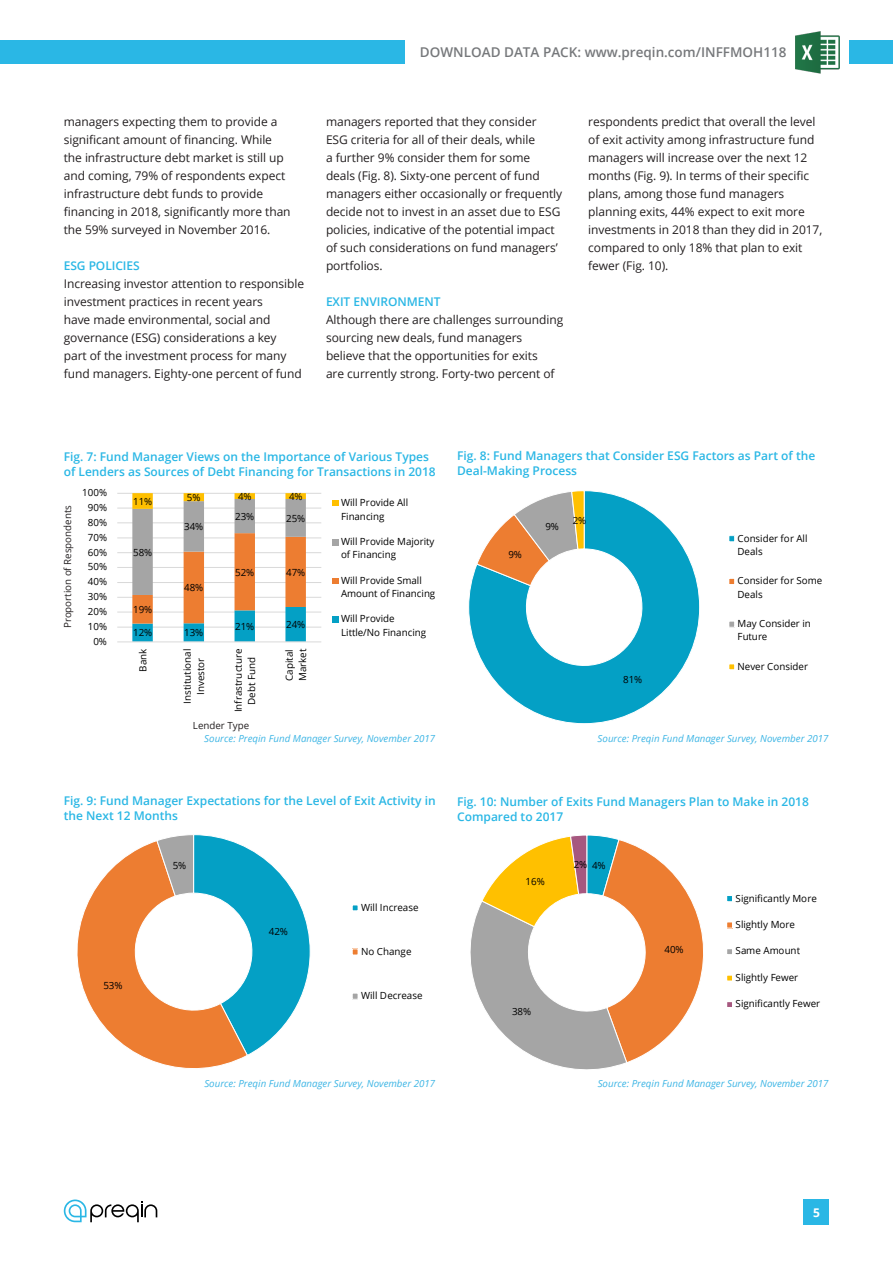
<style>
.page{position:relative;width:893px;height:1263px;background:#fff}
.page>*{position:absolute;margin:0;border:0;box-sizing:border-box;transform-origin:0 0}
.t1{font:600 13.5px "Open Sans";color:#76787b}
.Body_Text{font:12px/18px "Open Sans";letter-spacing:-.005em;color:#231f20}
.Body_Text-2{font:600 12px/15px "Open Sans";color:#2ab7e5}
.t2{font:700 12px "Open Sans";color:#fff}
.t3{font:9.9px/13.4px "Open Sans";letter-spacing:-.005em;color:#000}
.Table_Source{font:italic 9.75px "Open Sans";color:#3fb6e5}
.t4{font:9.75px/13.4px "Open Sans";color:#000;text-align:center}
.t5{font:9.75px "Open Sans";color:#231f20}
</style>
<div class="page">
<div style="left:0;top:40px;width:893px;height:24px;background:#2ab7e5"></div>
<svg style="left:64px;top:1199px;width:93px;height:23px"></svg>
<div style="left:804px;top:1199px;width:25px;height:26px;background:#2ab7e5"></div>
<div style="left:406px;top:36px;width:443px;height:31px;background:#fff"></div>
<img style="left:795px;top:31px;width:45px;height:43px">
<svg style="left:470px;top:835px;width:234px;height:235px"></svg>
<div style="left:726px;top:895px;width:7px;height:7px;border:1px solid #fff"></div>
<div style="left:726px;top:922px;width:7px;height:6px;border:1px solid #fff"></div>
<div style="left:726px;top:948px;width:7px;height:7px;border:1px solid #fff"></div>
<div style="left:726px;top:975px;width:7px;height:6px;border:1px solid #fff"></div>
<div style="left:726px;top:1001px;width:7px;height:7px;border:1px solid #fff"></div>
<svg style="left:77px;top:834px;width:234px;height:235px"></svg>
<svg style="left:352px;top:905px;width:6px;height:6px"></svg>
<div style="left:352px;top:948px;width:6px;height:7px;border:1px solid #fff"></div>
<svg style="left:352px;top:993px;width:6px;height:6px"></svg>
<hr style="left:117px;top:627px;width:204px;height:1px;background:#d9d9d9">
<hr style="left:117px;top:612px;width:204px;height:1px;background:#d9d9d9">
<hr style="left:117px;top:597px;width:204px;height:1px;background:#d9d9d9">
<hr style="left:117px;top:582px;width:204px;height:1px;background:#d9d9d9">
<hr style="left:117px;top:567px;width:204px;height:1px;background:#d9d9d9">
<hr style="left:117px;top:552px;width:204px;height:1px;background:#d9d9d9">
<hr style="left:117px;top:538px;width:204px;height:1px;background:#d9d9d9">
<hr style="left:117px;top:523px;width:204px;height:1px;background:#d9d9d9">
<hr style="left:117px;top:508px;width:204px;height:1px;background:#d9d9d9">
<hr style="left:117px;top:493px;width:204px;height:1px;background:#d9d9d9">
<svg style="left:132px;top:493px;width:174px;height:149px"></svg>
<hr style="left:117px;top:642px;width:204px;height:1px;background:#d9d9d9">
<svg style="left:332px;top:500px;width:6px;height:6px"></svg>
<svg style="left:332px;top:539px;width:6px;height:6px"></svg>
<svg style="left:332px;top:578px;width:6px;height:6px"></svg>
<svg style="left:332px;top:616px;width:6px;height:6px"></svg>
<svg style="left:468px;top:490px;width:232px;height:234px;fill:#04a0c5"></svg>
<svg style="left:476px;top:490px;width:109px;height:96px"></svg>
<div style="left:728px;top:535px;width:7px;height:7px;border:1px solid #fff"></div>
<div style="left:728px;top:578px;width:7px;height:7px;border:1px solid #fff"></div>
<div style="left:728px;top:621px;width:7px;height:7px;border:1px solid #fff"></div>
<div style="left:728px;top:664px;width:7px;height:6px;border:1px solid #fff"></div>
<p class="t1" style="left:420px;top:43px;width:368px">DOWNLOAD DATA PACK: www.preqin.com/INFFMOH118</p>
<p class="Body_Text" style="left:64px;top:112px;width:228px">managers expecting them to provide a significant amount of financing. While the infrastructure debt market is still up and coming, 79% of respondents expect infrastructure debt funds to provide financing in 2018, significantly more than the 59% surveyed in November 2016.</p>
<p class="Body_Text-2" style="left:64px;top:258px;width:78px">ESG POLICIES</p>
<p class="Body_Text" style="left:64px;top:274px;width:242px">Increasing investor attention to responsible investment practices in recent years<br>have made environmental, social and governance (ESG) considerations a key<br>part of the investment process for many fund managers. Eighty-one percent of fund</p>
<p class="Body_Text" style="left:326px;top:112px;width:238px">managers reported that they consider<br>ESG criteria for all of their deals, while<br>a further 9% consider them for some deals (Fig. 8). Sixty-one percent of fund managers either occasionally or frequently decide not to invest in an asset due to ESG policies, indicative of the potential impact of such considerations on fund managers’ portfolios.</p>
<p class="Body_Text-2" style="left:326px;top:294px;width:116px">EXIT ENVIRONMENT</p>
<p class="Body_Text" style="left:326px;top:310px;width:239px">Although there are challenges surrounding sourcing new deals, fund managers believe that the opportunities for exits<br>are currently strong. Forty-two percent of</p>
<p class="Body_Text" style="left:588px;top:112px;width:236px">respondents predict that overall the level of exit activity among infrastructure fund managers will increase over the next 12 months (Fig. 9). In terms of their specific plans, among those fund managers planning exits, 44% expect to exit more investments in 2018 than they did in 2017, compared to only 18% that plan to exit fewer (Fig. 10).</p>
<p class="Body_Text-2" style="left:64px;top:449px;width:374px">Fig. 7: Fund Manager Views on the Importance of Various Types of Lenders as Sources of Debt Financing for Transactions in 2018</p>
<p class="t5" style="left:61px;top:628px;width:125px;rotate:-90deg">Proportion of Respondents</p>
<p class="t3" style="left:82px;top:486px;width:26px">100%</p>
<p class="t3" style="left:88px;top:500px;width:21px">90%</p>
<p class="t3" style="left:88px;top:515px;width:21px">80%</p>
<p class="t3" style="left:88px;top:530px;width:21px">70%</p>
<p class="t3" style="left:88px;top:545px;width:21px">60%</p>
<p class="t3" style="left:88px;top:560px;width:21px">50%</p>
<p class="t3" style="left:88px;top:575px;width:21px">40%</p>
<p class="t3" style="left:88px;top:590px;width:21px">30%</p>
<p class="t3" style="left:88px;top:604px;width:21px">20%</p>
<p class="t3" style="left:88px;top:619px;width:21px">10%</p>
<p class="t3" style="left:93px;top:634px;width:15px">0%</p>
<p class="t3" style="left:133px;top:494px;width:21px">11%</p>
<p class="t3" style="left:133px;top:545px;width:21px">58%</p>
<p class="t3" style="left:133px;top:602px;width:21px">19%</p>
<p class="t3" style="left:187px;top:490px;width:15px">5%</p>
<p class="t3" style="left:238px;top:489px;width:15px">4%</p>
<p class="t3" style="left:289px;top:489px;width:15px">4%</p>
<p class="t3" style="left:184px;top:520px;width:21px">34%</p>
<p class="t3" style="left:184px;top:581px;width:21px">48%</p>
<p class="t3" style="left:235px;top:509px;width:21px">23%</p>
<p class="t3" style="left:286px;top:511px;width:21px">25%</p>
<p class="t3" style="left:235px;top:565px;width:21px">52%</p>
<p class="t3" style="left:286px;top:565px;width:21px">47%</p>
<p class="t3" style="left:133px;top:626px;width:21px">12%</p>
<p class="t3" style="left:184px;top:626px;width:21px">13%</p>
<p class="t3" style="left:235px;top:619px;width:21px">21%</p>
<p class="t3" style="left:286px;top:618px;width:21px">24%</p>
<p class="t4" style="left:136px;top:672px;width:25px;rotate:-90deg">Bank</p>
<p class="t4" style="left:180px;top:704px;width:56px;rotate:-90deg">Institutional<br>Investor</p>
<p class="t4" style="left:231px;top:712px;width:65px;rotate:-90deg">Infrastructure<br>Debt Fund</p>
<p class="t4" style="left:282px;top:681px;width:34px;text-align:left;rotate:-90deg">Capital<br>Market</p>
<p class="t5" style="left:193px;top:718px;width:58px">Lender Type</p>
<p class="t3" style="left:341px;top:496px;width:69px">Will Provide All<br>Financing</p>
<p class="t3" style="left:341px;top:534px;width:95px">Will Provide Majority of Financing</p>
<p class="t3" style="left:341px;top:573px;width:96px">Will Provide Small<br>Amount of Financing</p>
<p class="t3" style="left:341px;top:612px;width:87px">Will Provide<br>Little/No Financing</p>
<p class="Table_Source" style="left:204px;top:732px;width:232px">Source: Preqin Fund Manager Survey, November 2017</p>
<p class="Body_Text-2" style="left:64px;top:793px;width:373px">Fig. 9: Fund Manager Expectations for the Level of Exit Activity in the Next 12 Months</p>
<p class="t3" style="left:103px;top:979px;width:21px">53%</p>
<p class="t3" style="left:173px;top:858px;width:15px">5%</p>
<p class="t3" style="left:269px;top:924px;width:21px">42%</p>
<p class="t3" style="left:361px;top:900px;width:59px">Will Increase</p>
<p class="t3" style="left:361px;top:944px;width:52px">No Change</p>
<p class="t3" style="left:361px;top:988px;width:63px">Will Decrease</p>
<p class="Body_Text-2" style="left:457px;top:448px;width:360px">Fig. 8: Fund Managers that Consider ESG Factors as Part of the<br>Deal-Making Process</p>
<p class="t3" style="left:508px;top:547px;width:15px">9%</p>
<p class="t3" style="left:545px;top:519px;width:15px">9%</p>
<p class="t3" style="left:573px;top:513px;width:15px">2%</p>
<p class="t3" style="left:623px;top:673px;width:21px">81%</p>
<p class="t3" style="left:738px;top:531px;width:71px">Consider for All<br>Deals</p>
<p class="t3" style="left:738px;top:574px;width:86px">Consider for Some<br>Deals</p>
<p class="t3" style="left:738px;top:616px;width:75px">May Consider in<br>Future</p>
<p class="t3" style="left:738px;top:659px;width:72px">Never Consider</p>
<p class="Table_Source" style="left:598px;top:732px;width:232px">Source: Preqin Fund Manager Survey, November 2017</p>
<p class="Body_Text-2" style="left:457px;top:794px;width:353px">Fig. 10: Number of Exits Fund Managers Plan to Make in 2018<br>Compared to 2017</p>
<p class="t3" style="left:526px;top:874px;width:21px">16%</p>
<p class="t3" style="left:574px;top:858px;width:15px">2%</p>
<p class="t3" style="left:592px;top:858px;width:15px">4%</p>
<p class="t3" style="left:512px;top:1004px;width:21px">38%</p>
<p class="t3" style="left:665px;top:942px;width:21px">40%</p>
<p class="t3" style="left:735px;top:891px;width:83px">Significantly More</p>
<p class="t3" style="left:735px;top:917px;width:61px">Slightly More</p>
<p class="t3" style="left:735px;top:944px;width:66px">Same Amount</p>
<p class="t3" style="left:735px;top:970px;width:64px">Slightly Fewer</p>
<p class="t3" style="left:735px;top:997px;width:86px">Significantly Fewer</p>
<p class="Table_Source" style="left:204px;top:1077px;width:232px">Source: Preqin Fund Manager Survey, November 2017</p>
<p class="Table_Source" style="left:598px;top:1077px;width:232px">Source: Preqin Fund Manager Survey, November 2017</p>
<p class="t2" style="left:813px;top:1204px;width:8px">5</p>
</div>
